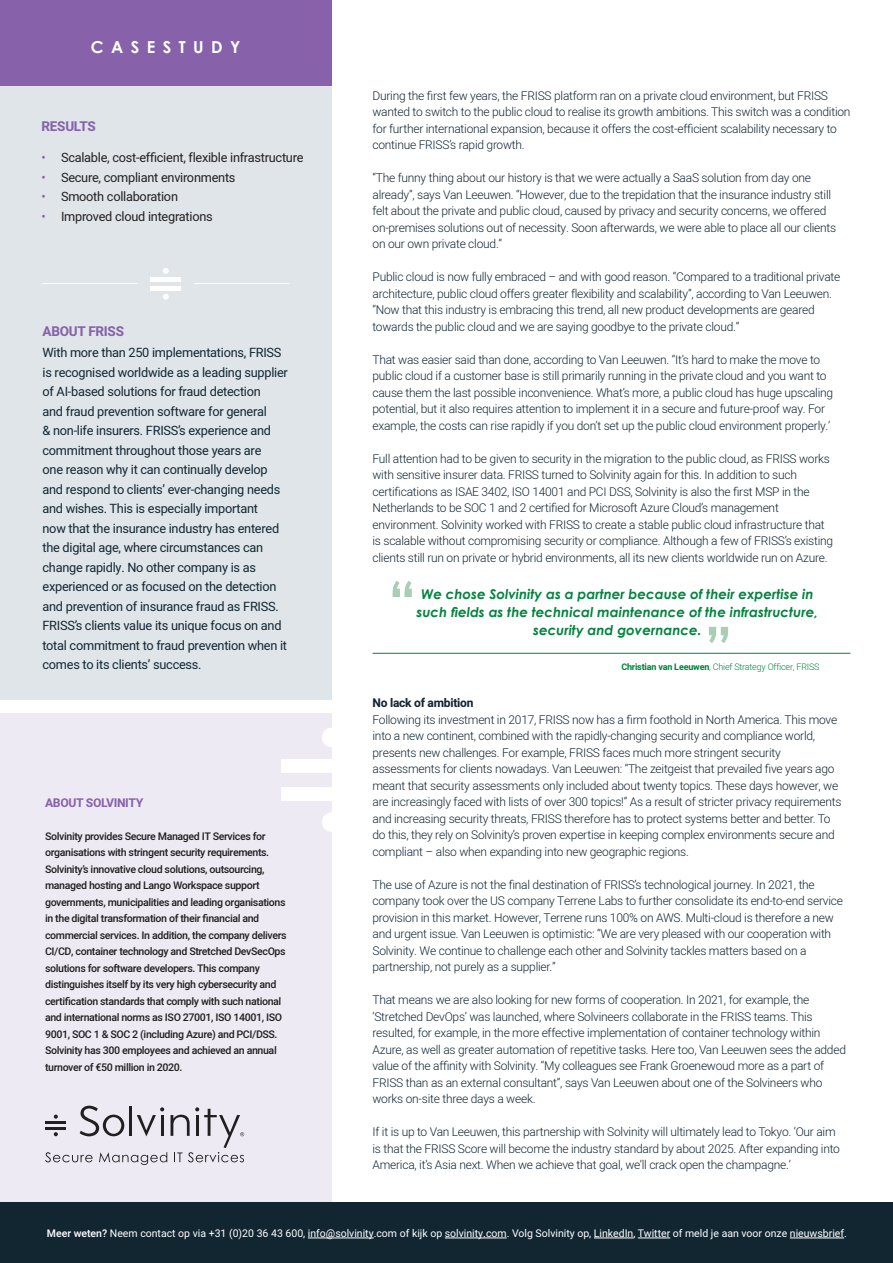
<style>
.page{position:relative;width:893px;height:1263px;background:#fff}
.page>*{position:absolute;margin:0;border:0;box-sizing:border-box;transform-origin:0 0}
.t1{font:700 16.5px "Century Gothic";letter-spacing:.45em;color:#fff}
.t2{font:italic 700 13.5px/18px "Century Gothic";color:#00843d;text-align:center}
.t3{font:700 13.5px "Heebo";letter-spacing:-.02em;color:#8762aa}
.t4{font:12.75px/19.5px "Heebo";letter-spacing:-.02em;color:#122632}
.t5{font:12.75px "Heebo";letter-spacing:-.02em;color:#231f20}
.t6{font:300 12px/16.5px "Heebo";letter-spacing:-.02em;color:#122632}
.t7{font:700 12px "Heebo";letter-spacing:-.02em;color:#122632}
.t8{font:700 12px "Heebo";color:#8762aa}
.t9{font:500 10.5px/16.5px "Heebo";letter-spacing:-.03em;color:#231f20}
.t10{font:10.5px "Heebo";color:#fff}
.t11{font:300 9px "Heebo";letter-spacing:-.02em;color:#00843d}
.s1{color:#8762aa}
.s2{font-weight:700}
.s3{font-weight:500}
</style>
<div class="page">
<div style="left:0;top:713px;width:332px;height:490px;background:#eeeaf4"></div>
<div style="left:322px;top:812px;width:19px;height:20px;background:#fff;border-radius:50%"></div>
<div style="left:322px;top:728px;width:19px;height:19px;background:#fff;border-radius:50%"></div>
<div style="left:282px;top:758px;width:100px;height:14px;background:#fff"></div>
<div style="left:282px;top:787px;width:100px;height:14px;background:#fff"></div>
<div style="left:0;top:85px;width:332px;height:614px;background:#dfe5e9"></div>
<div style="left:0;top:1203px;width:893px;height:60px;background:#122632"></div>
<div style="left:0;top:0;width:332px;height:85px;background:#8762aa"></div>
<svg style="left:45px;top:1106px;width:199px;height:59px"></svg>
<hr style="left:372px;top:653px;width:478px;height:1px;background:#00843d">
<svg style="left:393px;top:581px;width:19px;height:16px"></svg>
<svg style="left:709px;top:627px;width:19px;height:16px"></svg>
<svg style="left:163px;top:294px;width:6px;height:6px"></svg>
<svg style="left:163px;top:268px;width:6px;height:6px"></svg>
<div style="left:151px;top:277px;width:30px;height:5px;background:#fff"></div>
<hr style="left:151px;top:286px;width:30px;height:4px;background:#fff">
<hr style="left:194px;top:283px;width:95px;height:1px;background:#fff">
<hr style="left:43px;top:283px;width:94px;height:1px;background:#fff">
<hr style="left:308px;top:1238px;width:66px;height:1px;background:#fff">
<hr style="left:445px;top:1238px;width:62px;height:1px;background:#fff">
<hr style="left:594px;top:1238px;width:39px;height:1px;background:#fff">
<hr style="left:638px;top:1238px;width:32px;height:1px;background:#fff">
<hr style="left:790px;top:1238px;width:54px;height:1px;background:#fff">
<h1 class="t1" style="left:91px;top:40px;width:151px">CASESTUDY</h1>
<p class="t3" style="left:42px;top:117px;width:56px">RESULTS</p>
<p class="t5" style="left:42px;top:149px;width:263px"><span class="s1">•</span> Scalable, cost-efficient, flexible infrastructure</p>
<p class="t5" style="left:42px;top:169px;width:195px"><span class="s1">•</span> Secure, compliant environments</p>
<p class="t5" style="left:42px;top:188px;width:138px"><span class="s1">•</span> Smooth collaboration</p>
<p class="t5" style="left:42px;top:208px;width:173px"><span class="s1">•</span> Improved cloud integrations</p>
<p class="t3" style="left:43px;top:322px;width:83px">ABOUT FRISS</p>
<p class="t4" style="left:43px;top:343px;width:247px">With more than 250 implementations, FRISS is recognised worldwide as a leading supplier of AI-based solutions for fraud detection<br>and fraud prevention software for general<br>&amp; non-life insurers. FRISS’s experience and commitment throughout those years are<br>one reason why it can continually develop and respond to clients’ ever-changing needs and wishes. This is especially important<br>now that the insurance industry has entered the digital age, where circumstances can change rapidly. No other company is as experienced or as focused on the detection and prevention of insurance fraud as FRISS.<br>FRISS’s clients value its unique focus on and total commitment to fraud prevention when it comes to its clients’ success.</p>
<p class="t8" style="left:45px;top:794px;width:100px">ABOUT SOLVINITY</p>
<p class="t9" style="left:45px;top:827px;width:243px">Solvinity provides Secure Managed IT Services for organisations with stringent security requirements.<br>Solvinity’s innovative cloud solutions, outsourcing, managed hosting and Lango Workspace support governments, municipalities and leading organisations in the digital transformation of their financial and commercial services. In addition, the company delivers CI/CD, container technology and Stretched DevSecOps solutions for software developers. This company distinguishes itself by its very high cybersecurity and certification standards that comply with such national and international norms as ISO 27001, ISO 14001, ISO 9001, SOC 1 &amp; SOC 2 (including Azure) and PCI/DSS.<br>Solvinity has 300 employees and achieved an annual turnover of €50 million in 2020.</p>
<p class="t6" style="left:372px;top:87px;width:480px">During the first few years, the FRISS platform ran on a private cloud environment, but FRISS wanted to switch to the public cloud to realise its growth ambitions. This switch was a condition for further international expansion, because it offers the cost-efficient scalability necessary to continue FRISS’s rapid growth.</p>
<p class="t6" style="left:372px;top:170px;width:465px">“The funny thing about our history is that we were actually a SaaS solution from day one already”, says Van Leeuwen. “However, due to the trepidation that the insurance industry still felt about the private and public cloud, caused by privacy and security concerns, we offered on-premises solutions out of necessity. Soon afterwards, we were able to place all our clients on our own private cloud.”</p>
<p class="t6" style="left:372px;top:269px;width:469px">Public cloud is now fully embraced – and with good reason. “Compared to a traditional private architecture, public cloud offers greater flexibility and scalability”, according to Van Leeuwen. “Now that this industry is embracing this trend, all new product developments are geared towards the public cloud and we are saying goodbye to the private cloud.”</p>
<p class="t6" style="left:372px;top:351px;width:462px">That was easier said than done, according to Van Leeuwen. “It’s hard to make the move to public cloud if a customer base is still primarily running in the private cloud and you want to cause them the last possible inconvenience. What’s more, a public cloud has huge upscaling potential, but it also requires attention to implement it in a secure and future-proof way. For example, the costs can rise rapidly if you don’t set up the public cloud environment properly.’</p>
<p class="t6" style="left:372px;top:450px;width:462px">Full attention had to be given to security in the migration to the public cloud, as FRISS works with sensitive insurer data. FRISS turned to Solvinity again for this. In addition to such certifications as ISAE 3402, ISO 14001 and PCI DSS, Solvinity is also the first MSP in the Netherlands to be SOC 1 and 2 certified for Microsoft Azure Cloud’s management environment. Solvinity worked with FRISS to create a stable public cloud infrastructure that is scalable without compromising security or compliance. Although a few of FRISS’s existing clients still run on private or hybrid environments, all its new clients worldwide run on Azure.</p>
<p class="t2" style="left:417px;top:586px;width:403px">We chose Solvinity as a partner because of their expertise in such fields as the technical maintenance of the infrastructure, security and governance.</p>
<p class="t11" style="left:621px;top:660px;width:200px"><span class="s2">Christian van Leeuwen</span>, Chief Strategy Officer, FRISS</p>
<p class="t7" style="left:372px;top:695px;width:102px">No lack of ambition</p>
<p class="t6" style="left:372px;top:711px;width:471px">Following its investment in 2017, FRISS now has a firm foothold in North America. This move into a new continent, combined with the rapidly-changing security and compliance world, presents new challenges. For example, FRISS faces much more stringent security assessments for clients nowadays. Van Leeuwen: “The zeitgeist that prevailed five years ago meant that security assessments only included about twenty topics. These days however, we are increasingly faced with lists of over 300 topics!” As a result of stricter privacy requirements and increasing security threats, FRISS therefore has to protect systems better and better. To do this, they rely on Solvinity’s proven expertise in keeping complex environments secure and compliant – also when expanding into new geographic regions.</p>
<p class="t6" style="left:372px;top:876px;width:472px">The use of Azure is not the final destination of FRISS’s technological journey. In 2021, the company took over the US company Terrene Labs to further consolidate its end-to-end service provision in this market. However, Terrene runs 100% on AWS. Multi-cloud is therefore a new and urgent issue. Van Leeuwen is optimistic: “We are very pleased with our cooperation with Solvinity. We continue to challenge each other and Solvinity tackles matters based on a partnership, not purely as a supplier.”</p>
<p class="t6" style="left:372px;top:992px;width:475px">That means we are also looking for new forms of cooperation. In 2021, for example, the ‘Stretched DevOps’ was launched, where Solvineers collaborate in the FRISS teams. This resulted, for example, in the more effective implementation of container technology within Azure, as well as greater automation of repetitive tasks. Here too, Van Leeuwen sees the added value of the affinity with Solvinity. “My colleagues see Frank Groenewoud more as a part of FRISS than as an external consultant”, says Van Leeuwen about one of the Solvineers who works on-site three days a week.</p>
<p class="t6" style="left:372px;top:1124px;width:469px">If it is up to Van Leeuwen, this partnership with Solvinity will ultimately lead to Tokyo. ‘Our aim is that the FRISS Score will become the industry standard by about 2025. After expanding into<br>America, it’s Asia next. When we achieve that goal, we’ll crack open the champagne.’</p>
<p class="t10" style="left:47px;top:1226px;width:801px"><span class="s3">Meer weten?</span> Neem contact op via +31 (0)20 36 43 600, info@solvinity.com of kijk op solvinity.com. Volg Solvinity op, LinkedIn, Twitter of meld je aan voor onze nieuwsbrief.</p>
</div>
